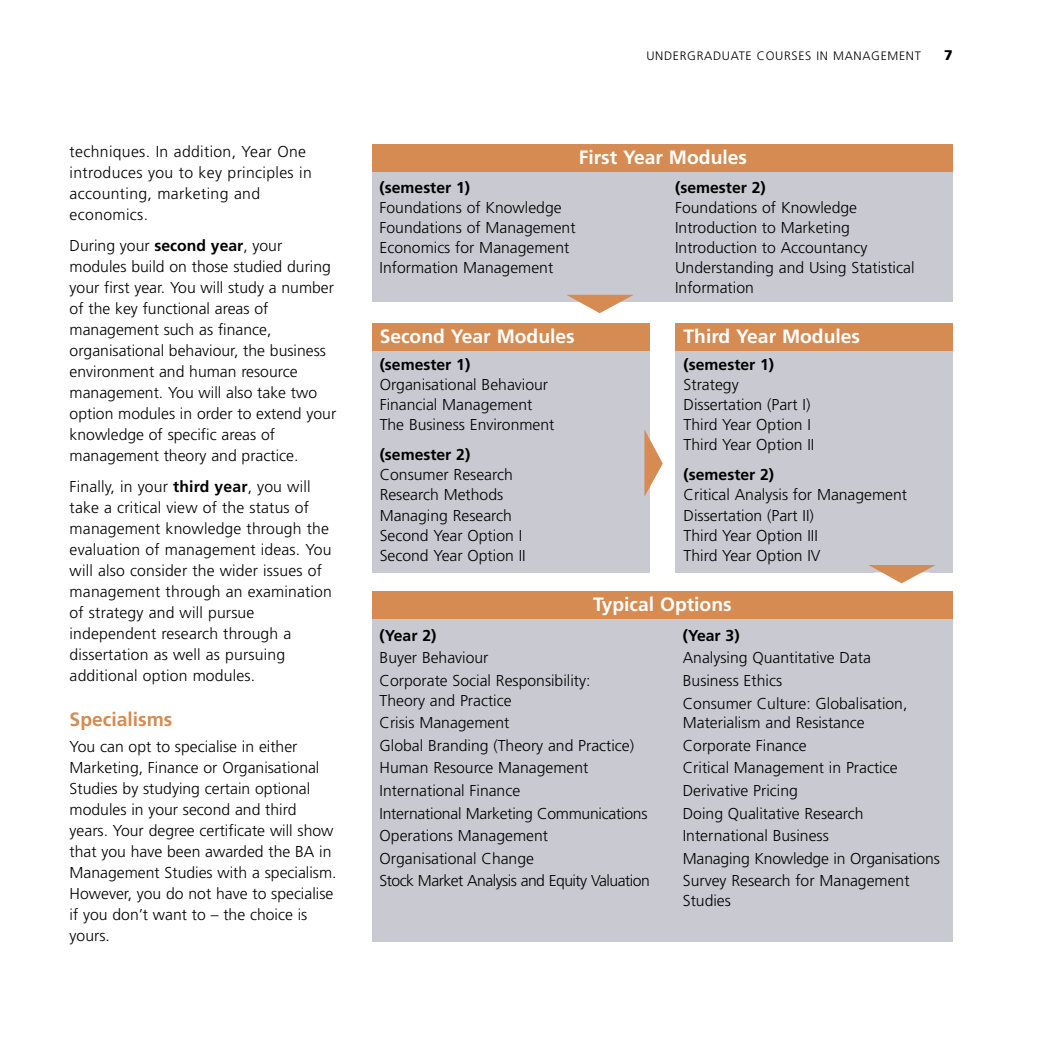
<style>
.page{position:relative;width:1042px;height:1042px;background:#fff}
.page>*{position:absolute;margin:0;border:0;box-sizing:border-box;transform-origin:0 0}
.t1{font:700 19.25px "Frutiger";color:#fff}
.t2{font:700 19.25px "Frutiger";color:#d58b52}
.t3{font:300 15.75px/21px "Frutiger";color:#000}
.t4{font:300 15.75px/21px "Frutiger";letter-spacing:.02em;color:#000}
.t5{font:700 15.75px "Frutiger";color:#000}
.t6{font:900 14px "Frutiger";color:#000}
.t7{font:300 12.25px "Frutiger";letter-spacing:.055em;color:#000}
.s1{font-weight:700}
</style>
<div class="page">
<div style="left:372px;top:618px;width:580px;height:323px;background:#c9cad1"></div>
<div style="left:372px;top:164px;width:580px;height:138px;background:#c9cad1"></div>
<div style="left:372px;top:145px;width:580px;height:27px;background:#d58b52"></div>
<div style="left:372px;top:592px;width:580px;height:27px;background:#d58b52"></div>
<div style="left:373px;top:330px;width:277px;height:243px;background:#c9cad1"></div>
<div style="left:373px;top:323px;width:277px;height:27px;background:#d58b52"></div>
<div style="left:675px;top:330px;width:278px;height:243px;background:#c9cad1"></div>
<div style="left:675px;top:323px;width:278px;height:27px;background:#d58b52"></div>
<svg style="left:567px;top:295px;width:66px;height:19px"></svg>
<svg style="left:644px;top:429px;width:19px;height:68px"></svg>
<svg style="left:868px;top:565px;width:67px;height:19px"></svg>
<p class="t4" style="left:70px;top:142px;width:244px">techniques. In addition, Year One introduces you to key principles in accounting, marketing and economics.</p>
<p class="t3" style="left:70px;top:236px;width:268px">During your <span class="s1">second year</span>, your modules build on those studied during your first year. You will study a number of the key functional areas of management such as finance, organisational behaviour, the business environment and human resource management. You will also take two option modules in order to extend your knowledge of specific areas of management theory and practice.</p>
<p class="t3" style="left:70px;top:477px;width:264px">Finally, in your <span class="s1">third year</span>, you will take a critical view of the status of management knowledge through the evaluation of management ideas. You will also consider the wider issues of management through an examination of strategy and will pursue independent research through a dissertation as well as pursuing additional option modules.</p>
<p class="t2" style="left:70px;top:711px;width:104px">Specialisms</p>
<p class="t3" style="left:70px;top:737px;width:268px">You can opt to specialise in either Marketing, Finance or Organisational Studies by studying certain optional modules in your second and third years. Your degree certificate will show that you have been awarded the BA in Management Studies with a specialism.<br>However, you do not have to specialise if you don’t want to – the choice is yours.</p>
<p class="t7" style="left:646px;top:50px;width:276px">UNDERGRADUATE COURSES IN MANAGEMENT</p>
<p class="t6" style="left:944px;top:49px;width:10px">7</p>
<p class="t1" style="left:579px;top:149px;width:170px">First Year Modules</p>
<p class="t5" style="left:379px;top:181px;width:92px">(semester 1)</p>
<p class="t3" style="left:379px;top:199px;width:198px;line-height:20.1px">Foundations of Knowledge<br>Foundations of Management<br>Economics for Management<br>Information Management</p>
<p class="t1" style="left:380px;top:329px;width:196px">Second Year Modules</p>
<p class="t5" style="left:380px;top:358px;width:92px">(semester 1)</p>
<p class="t3" style="left:380px;top:375px;width:176px;line-height:20.1px">Organisational Behaviour<br>Financial Management<br>The Business Environment</p>
<p class="t5" style="left:380px;top:448px;width:92px">(semester 2)</p>
<p class="t3" style="left:380px;top:466px;width:147px;line-height:20.1px">Consumer Research<br>Research Methods<br>Managing Research<br>Second Year Option I<br>Second Year Option II</p>
<p class="t5" style="left:675px;top:181px;width:92px">(semester 2)</p>
<p class="t3" style="left:675px;top:198px;width:241px;line-height:20.1px">Foundations of Knowledge<br>Introduction to Marketing<br>Introduction to Accountancy<br>Understanding and Using Statistical<br>Information</p>
<p class="t1" style="left:683px;top:329px;width:178px">Third Year Modules</p>
<p class="t5" style="left:683px;top:358px;width:92px">(semester 1)</p>
<p class="t3" style="left:683px;top:375px;width:132px;line-height:20.1px">Strategy<br>Dissertation (Part I)<br>Third Year Option I<br>Third Year Option II</p>
<p class="t5" style="left:683px;top:468px;width:92px">(semester 2)</p>
<p class="t3" style="left:683px;top:486px;width:225px;line-height:20.1px">Critical Analysis for Management<br>Dissertation (Part II)<br>Third Year Option III<br>Third Year Option IV</p>
<p class="t1" style="left:593px;top:596px;width:140px">Typical Options</p>
<p class="t5" style="left:379px;top:629px;width:58px">(Year 2)</p>
<p class="t3" style="left:379px;top:648px;width:212px;line-height:22.6px">Buyer Behaviour<br>Corporate Social Responsibility:</p>
<p class="t3" style="left:379px;top:690px;width:272px;line-height:22.6px">Theory and Practice<br>Crisis Management<br>Global Branding (Theory and Practice)<br>Human Resource Management<br>International Finance<br>International Marketing Communications<br>Operations Management<br>Organisational Change<br>Stock Market Analysis and Equity Valuation</p>
<p class="t5" style="left:683px;top:629px;width:58px">(Year 3)</p>
<p class="t3" style="left:683px;top:648px;width:226px;line-height:22.6px">Analysing Quantitative Data<br>Business Ethics<br>Consumer Culture: Globalisation,</p>
<p class="t3" style="left:683px;top:712px;width:259px;line-height:22.6px">Materialism and Resistance<br>Corporate Finance<br>Critical Management in Practice<br>Derivative Pricing<br>Doing Qualitative Research<br>International Business<br>Managing Knowledge in Organisations<br>Survey Research for Management</p>
<p class="t3" style="left:683px;top:891px;width:50px">Studies</p>
</div>
